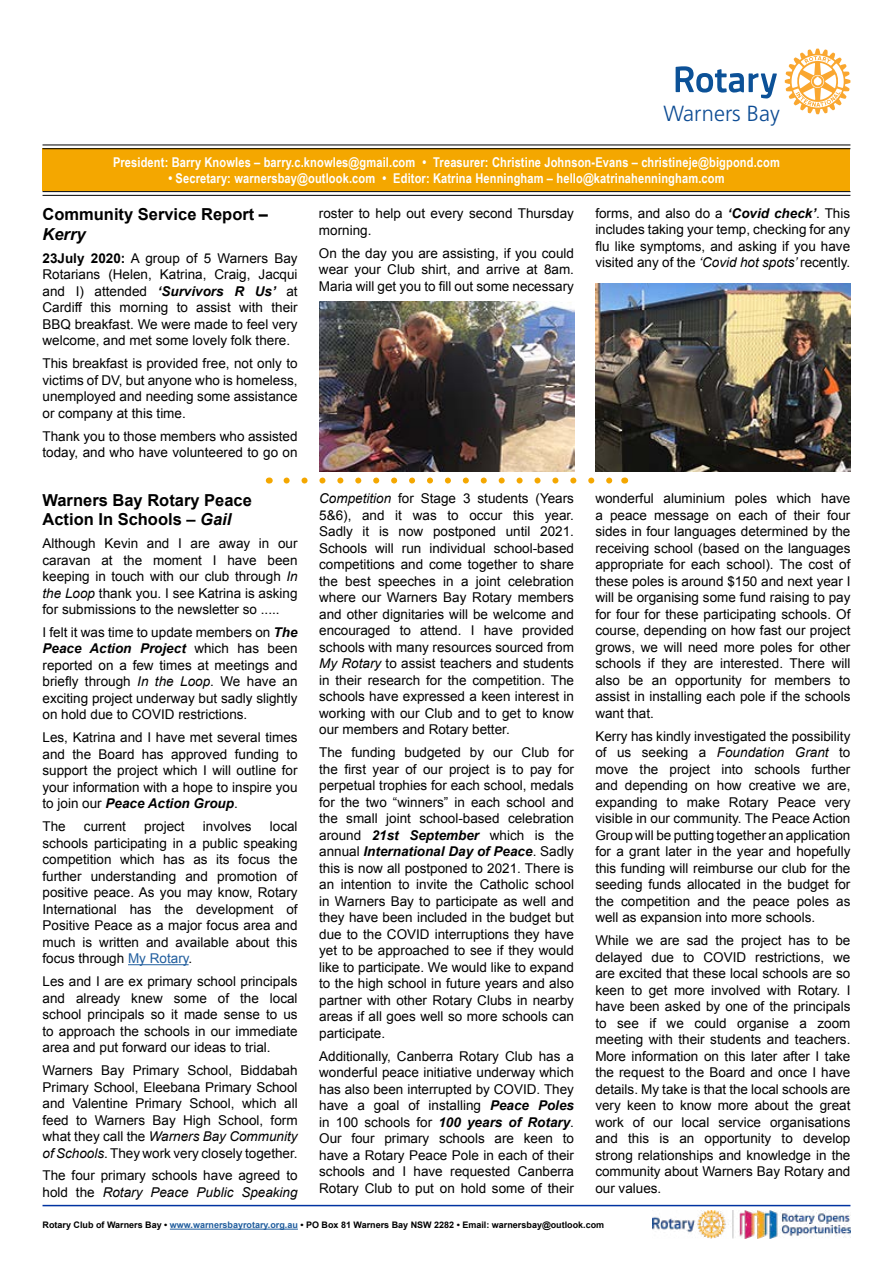
<style>
.page{position:relative;width:893px;height:1263px;background:#fff}
.page>*{position:absolute;margin:0;border:0;box-sizing:border-box;transform-origin:0 0}
.t1{font:300 21.9px "Frutiger LT Std";color:#0d4c94}
.t2{font:700 16.5px/19.5px "Arial";color:#000}
.t3{font:italic 700 16.5px "Arial";color:#000}
.t4{font:13.5px/16.5px "Arial";color:#000;text-align:justify}
.t5{font:700 13.5px "Arial Narrow";letter-spacing:.01em;color:#fff}
.t6{font:700 9px "Arial";color:#000}
.s1{font-weight:700}
.s2{font-weight:700;font-style:italic}
.s3{font-style:italic}
.s4{color:#215e9e}
</style>
<div class="page">
<hr style="left:43px;top:1205px;width:807px;height:1px;background:#0033a1">
<hr style="left:170px;top:1229px;width:128px;height:1px;background:#215e9e">
<img style="left:653px;top:1211px;width:197px;height:28px">
<svg style="left:676px;top:66px;width:101px;height:32px"></svg>
<svg style="left:785px;top:49px;width:65px;height:65px"></svg>
<div style="left:43px;top:149px;width:807px;height:42px;background:#f4a700"></div>
<hr style="left:43px;top:145px;width:807px;height:1px;background:#000">
<hr style="left:43px;top:148px;width:807px;height:1px;background:#000">
<hr style="left:43px;top:191px;width:807px;height:1px;background:#000">
<hr style="left:43px;top:195px;width:807px;height:1px;background:#000">
<img style="left:319px;top:302px;width:255px;height:169px">
<img style="left:595px;top:283px;width:255px;height:188px">
<hr style="left:128px;top:964px;width:61px;height:1px;background:#215e9e">
<svg style="left:287px;top:477px;width:326px;height:6px"></svg>
<h1 class="t1" style="left:588px;top:101px;width:193px">Club of Warners Bay</h1>
<p class="t5" style="left:113px;top:152px;width:668px">President: Barry Knowles – barry.c.knowles@gmail.com • Treasurer: Christine Johnson-Evans – christineje@bigpond.com</p>
<p class="t5" style="left:168px;top:168px;width:558px">• Secretary: warnersbay@outlook.com • Editor: Katrina Henningham – hello@katrinahenningham.com</p>
<p class="t2" style="left:43px;top:205px;width:227px">Community Service Report –</p>
<p class="t3" style="left:43px;top:223px;width:45px">Kerry</p>
<p class="t4" style="left:43px;top:250px;width:257px"><span class="s1">23July 2020:</span> A group of 5 Warners Bay Rotarians (Helen, Katrina, Craig, Jacqui and I) attended <span class="s2">‘Survivors R Us’</span> at Cardiff this morning to assist with their BBQ breakfast. We were made to feel very welcome, and met some lovely folk there.</p>
<p class="t4" style="left:43px;top:355px;width:257px">This breakfast is provided free, not only to victims of DV, but anyone who is homeless, unemployed and needing some assistance or company at this time.</p>
<p class="t4" style="left:43px;top:428px;width:257px">Thank you to those members who assisted today, and who have volunteered to go on</p>
<p class="t4" style="left:595px;top:205px;width:256px">forms, and also do a <span class="s2">‘Covid check’</span>. This includes taking your temp, checking for any flu like symptoms, and asking if you have visited any of the <span class="s3">‘Covid hot spots’</span> recently.</p>
<p class="t4" style="left:319px;top:205px;width:257px">roster to help out every second Thursday morning.</p>
<p class="t4" style="left:319px;top:245px;width:257px">On the day you are assisting, if you could wear your Club shirt, and arrive at 8am.<br>Maria will get you to fill out some necessary</p>
<p class="t2" style="left:43px;top:491px;width:211px">Warners Bay Rotary Peace<br>Action In Schools <span class="s3">– Gail</span></p>
<p class="t4" style="left:43px;top:535px;width:257px">Although Kevin and I are away in our caravan at the moment I have been keeping in touch with our club through <span class="s3">In the Loop</span> thank you. I see Katrina is asking for submissions to the newsletter so .....</p>
<p class="t4" style="left:43px;top:624px;width:257px">I felt it was time to update members on <span class="s2">The Peace Action Project</span> which has been reported on a few times at meetings and briefly through <span class="s3">In the Loop</span>. We have an exciting project underway but sadly slightly on hold due to COVID restrictions.</p>
<p class="t4" style="left:43px;top:729px;width:257px">Les, Katrina and I have met several times and the Board has approved funding to support the project which I will outline for your information with a hope to inspire you to join our <span class="s2">Peace Action Group</span>.</p>
<p class="t4" style="left:43px;top:818px;width:25px">The</p>
<p class="t4" style="left:84px;top:818px;width:44px">current</p>
<p class="t4" style="left:144px;top:818px;width:42px">project</p>
<p class="t4" style="left:203px;top:818px;width:50px">involves</p>
<p class="t4" style="left:43px;top:818px;width:257px;text-indent:227px">local schools participating in a public speaking competition which has as its focus the further understanding and promotion of positive peace. As you may know, Rotary International has the development of Positive Peace as a major focus area and much is written and available about this focus through <span class="s4">My Rotary</span>.</p>
<p class="t4" style="left:43px;top:973px;width:257px">Les and I are ex primary school principals and already knew some of the local school principals so it made sense to us to approach the schools in our immediate area and put forward our ideas to trial.</p>
<p class="t4" style="left:43px;top:1062px;width:257px">Warners Bay Primary School, Biddabah Primary School, Eleebana Primary School and Valentine Primary School, which all feed to Warners Bay High School, form what they call the <span class="s3">Warners Bay Community of Schools</span>. They work very closely together.</p>
<p class="t4" style="left:43px;top:1167px;width:257px">The four primary schools have agreed to hold the <span class="s3">Rotary Peace Public Speaking</span></p>
<p class="t4" style="left:319px;top:491px;width:256px"><span class="s3">Competition</span> for Stage 3 students (Years 5&amp;6), and it was to occur this year.<br>Sadly it is now postponed until 2021.<br>Schools will run individual school-based competitions and come together to share the best speeches in a joint celebration where our Warners Bay Rotary members and other dignitaries will be welcome and encouraged to attend. I have provided schools with many resources sourced from <span class="s3">My Rotary</span> to assist teachers and students in their research for the competition. The schools have expressed a keen interest in working with our Club and to get to know our members and Rotary better.</p>
<p class="t4" style="left:319px;top:744px;width:256px">The funding budgeted by our Club for the first year of our project is to pay for perpetual trophies for each school, medals for the two “winners” in each school and the small joint school-based celebration around <span class="s2">21st September</span> which is the annual <span class="s2">International Day of Peace</span>. Sadly this is now all postponed to 2021. There is an intention to invite the Catholic school in Warners Bay to participate as well and they have been included in the budget but due to the COVID interruptions they have yet to be approached to see if they would like to participate. We would like to expand to the high school in future years and also partner with other Rotary Clubs in nearby areas if all goes well so more schools can participate.</p>
<p class="t4" style="left:319px;top:1048px;width:256px">Additionally, Canberra Rotary Club has a wonderful peace initiative underway which has also been interrupted by COVID. They have a goal of installing <span class="s2">Peace Poles </span>in 100 schools for <span class="s2">100 years of Rotary</span>.<br>Our four primary schools are keen to have a Rotary Peace Pole in each of their schools and I have requested Canberra Rotary Club to put on hold some of their</p>
<p class="t4" style="left:595px;top:490px;width:257px">wonderful aluminium poles which have a peace message on each of their four sides in four languages determined by the receiving school (based on the languages appropriate for each school). The cost of these poles is around $150 and next year I will be organising some fund raising to pay for four for these participating schools. Of course, depending on how fast our project grows, we will need more poles for other schools if they are interested. There will also be an opportunity for members to assist in installing each pole if the schools want that.</p>
<p class="t4" style="left:595px;top:728px;width:257px">Kerry has kindly investigated the possibility of us seeking a <span class="s3">Foundation Grant</span> to move the project into schools further and depending on how creative we are, expanding to make Rotary Peace very visible in our community. The Peace Action Group will be putting together an application for a grant later in the year and hopefully this funding will reimburse our club for the seeding funds allocated in the budget for the competition and the peace poles as well as expansion into more schools.</p>
<p class="t4" style="left:595px;top:932px;width:257px">While we are sad the project has to be delayed due to COVID restrictions, we are excited that these local schools are so keen to get more involved with Rotary. I have been asked by one of the principals to see if we could organise a zoom meeting with their students and teachers.<br>More information on this later after I take the request to the Board and once I have details. My take is that the local schools are very keen to know more about the great work of our local service organisations and this is an opportunity to develop strong relationships and knowledge in the community about Warners Bay Rotary and our values.</p>
<p class="t6" style="left:43px;top:1219px;width:563px">Rotary Club of Warners Bay • <span class="s4">www.warnersbayrotary.org.au</span> • PO Box 81 Warners Bay NSW 2282 • Email: warnersbay@outlook.com</p>
</div>
